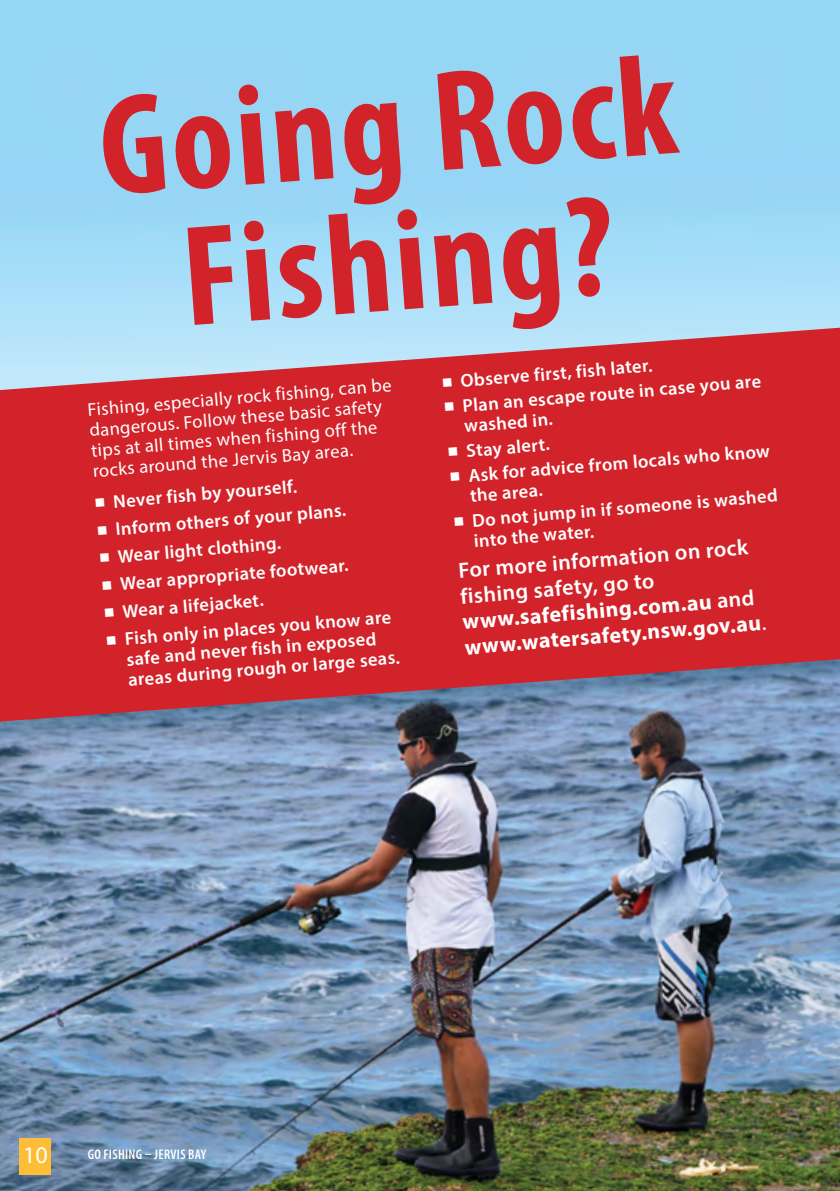
<style>
.page{position:relative;width:840px;height:1191px;background:#fff}
.page>*{position:absolute;margin:0;border:0;box-sizing:border-box;transform-origin:0 0}
.Body_Copy__RL{font:700 condensed 144.2px/136px "Myriad Pro";color:#d2232a;text-align:center}
.t1{font:24px "Myriad Pro";color:#fff}
.Body_Copy__RL-2{font:700 22px/25.6px "Myriad Pro";color:#fff}
.Body_Copy__RL-3{font:600 18.4px/20px "Myriad Pro";color:#fff}
.Body_Copy__RL-4{font:18.4px/20.4px "Myriad Pro";color:#fff}
.t2{font:600 condensed 14px "Myriad Pro";letter-spacing:.02em;color:#fff}
.s1{font-weight:600}
.s2{font-weight:400}
</style>
<div class="page">
<img style="left:0;top:0;width:839px;height:1191px">
<div style="left:0;top:324px;width:839px;height:425px;background:#0e4767;opacity:.35"></div>
<svg style="left:0;top:328px;width:839px;height:393px;background:#c83a44"></svg>
<div style="left:20px;top:1138px;width:31px;height:36px;background:#febd36"></div>
<p class="Body_Copy__RL" style="left:95px;top:75px;width:579px;rotate:-4deg">Going Rock<br>Fishing?</p>
<p class="Body_Copy__RL-4" style="left:87px;top:400px;width:306px;rotate:-5deg">Fishing, especially rock fishing, can be dangerous. Follow these basic safety tips at all times when fishing off the rocks around the Jervis Bay area.</p>
<p class="Body_Copy__RL-3" style="left:95px;top:493px;width:203px;rotate:-5deg">■ Never fish by yourself.</p>
<p class="Body_Copy__RL-3" style="left:97px;top:520px;width:250px;rotate:-5deg">■ Inform others of your plans.</p>
<p class="Body_Copy__RL-3" style="left:99px;top:548px;width:183px;rotate:-5deg">■ Wear light clothing.</p>
<p class="Body_Copy__RL-3" style="left:101px;top:575px;width:248px;rotate:-5deg">■ Wear appropriate footwear.</p>
<p class="Body_Copy__RL-3" style="left:104px;top:603px;width:161px;rotate:-5deg">■ Wear a lifejacket.</p>
<p class="Body_Copy__RL-3" style="left:124px;top:629px;width:274px;line-height:20.6px;text-indent:-18px;rotate:-5deg">■ Fish only in places you know are safe and never fish in exposed areas during rough or large seas.</p>
<p class="Body_Copy__RL-3" style="left:441px;top:372px;width:211px;rotate:-5deg">■ Observe first, fish later.</p>
<p class="Body_Copy__RL-3" style="left:461px;top:396px;width:301px;text-indent:-18px;rotate:-5deg">■ Plan an escape route in case you are washed in.</p>
<p class="Body_Copy__RL-3" style="left:447px;top:442px;width:103px;rotate:-5deg">■ Stay alert.</p>
<p class="Body_Copy__RL-3" style="left:467px;top:465px;width:304px;text-indent:-18px;rotate:-5deg">■ Ask for advice from locals who know the area.</p>
<p class="Body_Copy__RL-3" style="left:471px;top:511px;width:308px;text-indent:-18px;rotate:-5deg">■ Do not jump in if someone is washed into the water.</p>
<p class="Body_Copy__RL-2" style="left:456px;top:558px;width:303px;rotate:-5deg"><span class="s1">For more information on rock fishing safety, go to </span>www.safefishing.com.au <span class="s1">and </span>www.watersafety.nsw.gov.au<span class="s2">.</span></p>
<h2 class="t1" style="left:23px;top:1140px;width:26px">10</h2>
<p class="t2" style="left:88px;top:1146px;width:120px">GO FISHING – JERVIS BAY</p>
</div>
